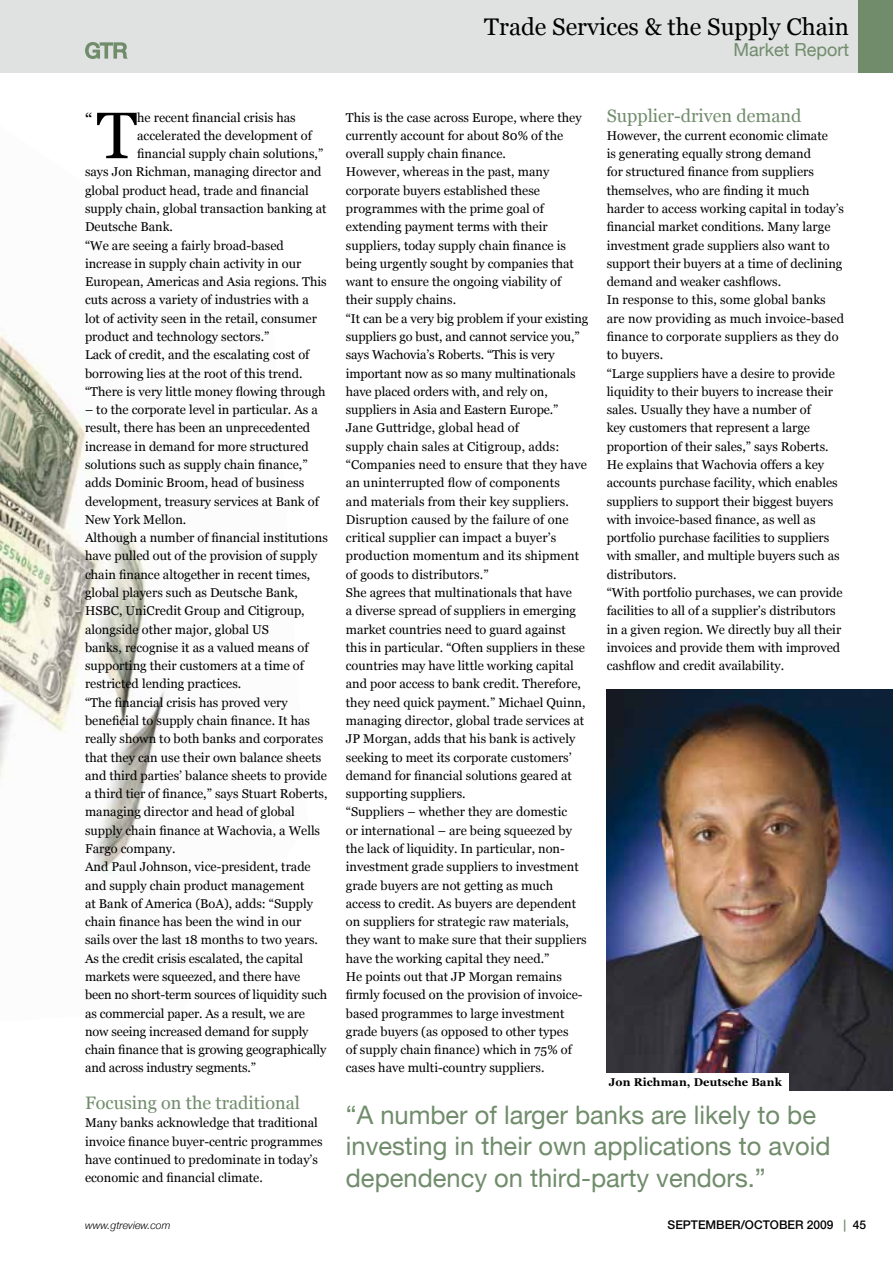
<style>
.page{position:relative;width:893px;height:1263px;background:#fff}
.page>*{position:absolute;margin:0;border:0;box-sizing:border-box;transform-origin:0 0}
.t1{font:65.55px "Georgia";color:#000}
.t2{font:25.5px/31.5px "Helvetica Neue";color:#708c6b}
.t3{font:24px "Georgia";color:#000}
.t4{font:18px "Georgia";color:#708c6b}
.t5{font:18px "Helvetica Neue";color:#708c6b}
.t6{font:18px "Georgia";color:#000}
.t7{font:12.75px/18.3px "Georgia";color:#000}
.t8{font:500 12px "Helvetica Neue";color:#000}
.t9{font:700 11.25px "Georgia";letter-spacing:.01em;color:#000}
.t10{font:italic 300 10.5px "Helvetica Neue";color:#000}
.s1{color:#708c6b}
</style>
<div class="page">
<img style="left:0;top:335px;width:165px;height:538px">
<img style="left:607px;top:690px;width:286px;height:401px">
<div style="left:0;top:0;width:893px;height:72px;background:#e0e1e1"></div>
<div style="left:859px;top:0;width:34px;height:72px;background:#708c6b"></div>
<svg style="left:85px;top:42px;width:43px;height:17px"></svg>
<div style="left:604px;top:1073px;width:185px;height:19px;background:#fff"></div>
<h3 class="t3" style="left:484px;top:13px;width:366px">Trade Services &amp; the Supply Chain</h3>
<h3 class="t5" style="left:733px;top:39px;width:117px">Market Report</h3>
<h1 class="t1" style="left:97px;top:98px;width:42px">T</h1>
<p class="t7" style="left:137px;top:108px;width:160px">he recent financial crisis has</p>
<h3 class="t6" style="left:85px;top:110px;width:9px">“</h3>
<p class="t7" style="left:137px;top:126px;width:176px">accelerated the development of</p>
<p class="t7" style="left:137px;top:145px;width:188px">financial supply chain solutions,”</p>
<p class="t7" style="left:85px;top:163px;width:238px">says Jon Richman, managing director and</p>
<p class="t7" style="left:85px;top:181px;width:225px">global product head, trade and financial</p>
<p class="t7" style="left:85px;top:199px;width:243px">supply chain, global transaction banking at</p>
<p class="t7" style="left:85px;top:218px;width:89px">Deutsche Bank.</p>
<p class="t7" style="left:85px;top:236px;width:200px">“We are seeing a fairly broad-based</p>
<p class="t7" style="left:85px;top:254px;width:218px">increase in supply chain activity in our</p>
<p class="t7" style="left:85px;top:273px;width:243px">European, Americas and Asia regions. This</p>
<p class="t7" style="left:85px;top:291px;width:225px">cuts across a variety of industries with a</p>
<p class="t7" style="left:85px;top:309px;width:233px">lot of activity seen in the retail, consumer</p>
<p class="t7" style="left:85px;top:327px;width:186px">product and technology sectors.”</p>
<p class="t7" style="left:85px;top:346px;width:226px">Lack of credit, and the escalating cost of</p>
<p class="t7" style="left:85px;top:364px;width:219px">borrowing lies at the root of this trend.</p>
<p class="t7" style="left:85px;top:382px;width:242px">“There is very little money flowing through</p>
<p class="t7" style="left:85px;top:401px;width:244px">– to the corporate level in particular. As a result, there has been an unprecedented increase in demand for more structured solutions such as supply chain finance,” adds Dominic Broom, head of business development, treasury services at Bank of New York Mellon.<br>Although a number of financial institutions have pulled out of the provision of supply chain finance altogether in recent times, global players such as Deutsche Bank, HSBC, UniCredit Group and Citigroup, alongside other major, global US<br>banks, recognise it as a valued means of supporting their customers at a time of restricted lending practices.<br>“The financial crisis has proved very beneficial to supply chain finance. It has really shown to both banks and corporates that they can use their own balance sheets and third parties’ balance sheets to provide a third tier of finance,” says Stuart Roberts, managing director and head of global supply chain finance at Wachovia, a Wells Fargo company.<br>And Paul Johnson, vice-president, trade and supply chain product management<br>at Bank of America (BoA), adds: “Supply chain finance has been the wind in our sails over the last 18 months to two years.<br>As the credit crisis escalated, the capital markets were squeezed, and there have been no short-term sources of liquidity such as commercial paper. As a result, we are now seeing increased demand for supply chain finance that is growing geographically and across industry segments.”</p>
<h3 class="t4" style="left:85px;top:1092px;width:216px">Focusing on the traditional</h3>
<p class="t7" style="left:85px;top:1114px;width:239px">Many banks acknowledge that traditional invoice finance buyer-centric programmes have continued to predominate in today’s economic and financial climate.</p>
<p class="t7" style="left:346px;top:108px;width:244px">This is the case across Europe, where they currently account for about 80% of the overall supply chain finance.<br>However, whereas in the past, many corporate buyers established these programmes with the prime goal of extending payment terms with their suppliers, today supply chain finance is being urgently sought by companies that want to ensure the ongoing viability of their supply chains.<br>“It can be a very big problem if your existing suppliers go bust, and cannot service you,” says Wachovia’s Roberts. “This is very important now as so many multinationals have placed orders with, and rely on, suppliers in Asia and Eastern Europe.” Jane Guttridge, global head of<br>supply chain sales at Citigroup, adds: “Companies need to ensure that they have an uninterrupted flow of components<br>and materials from their key suppliers.<br>Disruption caused by the failure of one critical supplier can impact a buyer’s production momentum and its shipment of goods to distributors.”<br>She agrees that multinationals that have<br>a diverse spread of suppliers in emerging market countries need to guard against this in particular. “Often suppliers in these countries may have little working capital and poor access to bank credit. Therefore, they need quick payment.” Michael Quinn, managing director, global trade services at JP Morgan, adds that his bank is actively seeking to meet its corporate customers’ demand for financial solutions geared at supporting suppliers.<br>“Suppliers – whether they are domestic<br>or international – are being squeezed by the lack of liquidity. In particular, non&shy;investment grade suppliers to investment grade buyers are not getting as much access to credit. As buyers are dependent on suppliers for strategic raw materials, they want to make sure that their suppliers have the working capital they need.”<br>He points out that JP Morgan remains firmly focused on the provision of invoice&shy;based programmes to large investment grade buyers (as opposed to other types<br>of supply chain finance) which in 75% of cases have multi-country suppliers.</p>
<h3 class="t4" style="left:607px;top:105px;width:196px">Supplier-driven demand</h3>
<p class="t7" style="left:607px;top:126px;width:239px">However, the current economic climate<br>is generating equally strong demand<br>for structured finance from suppliers themselves, who are finding it much harder to access working capital in today’s financial market conditions. Many large investment grade suppliers also want to support their buyers at a time of declining demand and weaker cashflows.<br>In response to this, some global banks are now providing as much invoice-based finance to corporate suppliers as they do to buyers.<br>“Large suppliers have a desire to provide liquidity to their buyers to increase their sales. Usually they have a number of<br>key customers that represent a large proportion of their sales,” says Roberts.<br>He explains that Wachovia offers a key accounts purchase facility, which enables suppliers to support their biggest buyers with invoice-based finance, as well as portfolio purchase facilities to suppliers with smaller, and multiple buyers such as distributors.<br>“With portfolio purchases, we can provide facilities to all of a supplier’s distributors in a given region. We directly buy all their invoices and provide them with improved cashflow and credit availability.</p>
<p class="t9" style="left:609px;top:1076px;width:174px">Jon Richman, Deutsche Bank</p>
<h2 class="t2" style="left:346px;top:1099px;width:486px">“A number of larger banks are likely to be investing in their own applications to avoid dependency on third-party vendors.”</h2>
<p class="t10" style="left:85px;top:1219px;width:87px">www.gtreview.com</p>
<p class="t8" style="left:668px;top:1217px;width:200px">SEPTEMBER/OCTOBER 2009 <span class="s1">|</span> 45</p>
</div>
